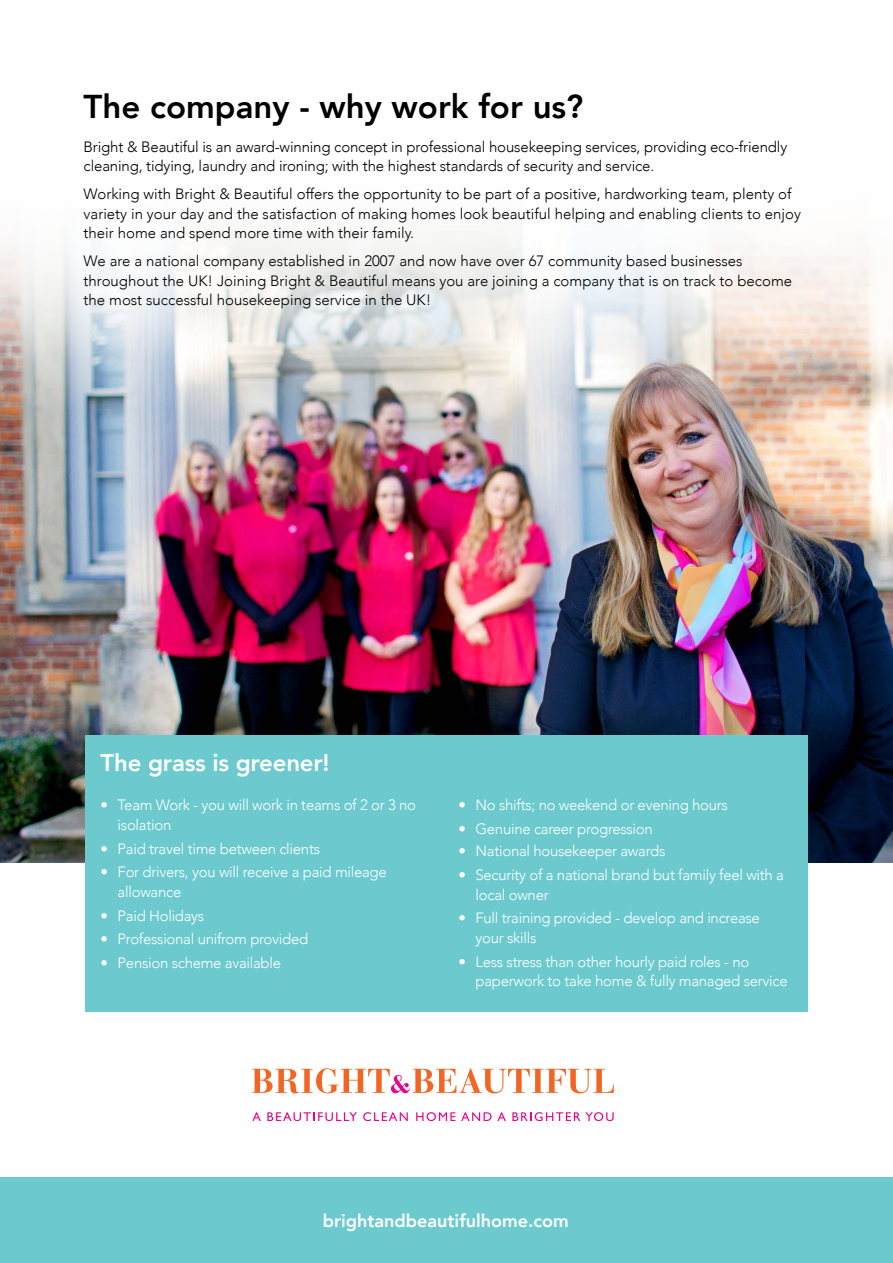
<style>
.page{position:relative;width:893px;height:1263px;background:#fff}
.page>*{position:absolute;margin:0;border:0;box-sizing:border-box;transform-origin:0 0}
.t1{font:800 33px "Avenir";color:#000}
.t2{font:800 24px "Avenir";letter-spacing:-.01em;color:#fff}
.t3{font:800 18px "Avenir";color:#fff}
.t4{font:300 15px/19.5px "Avenir";color:#000}
.t5{font:300 15px/19.5px "Avenir";letter-spacing:-.02em;color:#fff}
</style>
<div class="page">
<img style="left:0;top:410px;width:893px;height:453px">
<svg style="left:0;top:237px;width:893px;height:173px"></svg>
<div style="left:0;top:1178px;width:893px;height:85px;background:#6ccacf"></div>
<svg style="left:252px;top:1068px;width:362px;height:25px"></svg>
<svg style="left:252px;top:1112px;width:9px;height:9px"></svg>
<svg style="left:267px;top:1112px;width:90px;height:9px"></svg>
<svg style="left:363px;top:1112px;width:45px;height:9px"></svg>
<svg style="left:416px;top:1112px;width:39px;height:9px"></svg>
<svg style="left:461px;top:1112px;width:30px;height:9px"></svg>
<svg style="left:497px;top:1112px;width:9px;height:9px"></svg>
<svg style="left:512px;top:1112px;width:102px;height:9px"></svg>
<div style="left:85px;top:735px;width:723px;height:276px;background:#6ccacf"></div>
<h1 class="t1" style="left:84px;top:81px;width:501px">The company - why work for us?</h1>
<p class="t4" style="left:84px;top:137px;width:705px">Bright &amp; Beautiful is an award-winning concept in professional housekeeping services, providing eco-friendly cleaning, tidying, laundry and ironing; with the highest standards of security and service.</p>
<p class="t4" style="left:84px;top:184px;width:719px">Working with Bright &amp; Beautiful offers the opportunity to be part of a positive, hardworking team, plenty of variety in your day and the satisfaction of making homes look beautiful helping and enabling clients to enjoy their home and spend more time with their family.</p>
<p class="t4" style="left:84px;top:251px;width:710px">We are a national company established in 2007 and now have over 67 community based businesses throughout the UK! Joining Bright &amp; Beautiful means you are joining a company that is on track to become the most successful housekeeping service in the UK!</p>
<h2 class="t2" style="left:101px;top:744px;width:230px">The grass is greener!</h2>
<p class="t5" style="left:118px;top:795px;width:300px;text-indent:-17px">• Team Work - you will work in teams of 2 or 3 no isolation</p>
<p class="t5" style="left:101px;top:839px;width:221px">• Paid travel time between clients</p>
<p class="t5" style="left:118px;top:862px;width:271px;text-indent:-17px">• For drivers, you will receive a paid mileage allowance</p>
<p class="t5" style="left:101px;top:906px;width:105px">• Paid Holidays</p>
<p class="t5" style="left:101px;top:929px;width:209px">• Professional unifrom provided</p>
<p class="t5" style="left:101px;top:953px;width:182px">• Pension scheme available</p>
<p class="t5" style="left:458px;top:795px;width:271px">• No shifts; no weekend or evening hours</p>
<p class="t5" style="left:458px;top:819px;width:196px">• Genuine career progression</p>
<p class="t5" style="left:458px;top:841px;width:208px">• National housekeeper awards</p>
<p class="t5" style="left:476px;top:865px;width:310px;text-indent:-17px">• Security of a national brand but family feel with a local owner</p>
<p class="t5" style="left:476px;top:908px;width:286px;text-indent:-17px">• Full training provided - develop and increase your skills</p>
<p class="t5" style="left:476px;top:952px;width:314px;text-indent:-17px">• Less stress than other hourly paid roles - no paperwork to take home &amp; fully managed service</p>
<p class="t3" style="left:323px;top:1207px;width:247px">brightandbeautifulhome.com</p>
</div>
